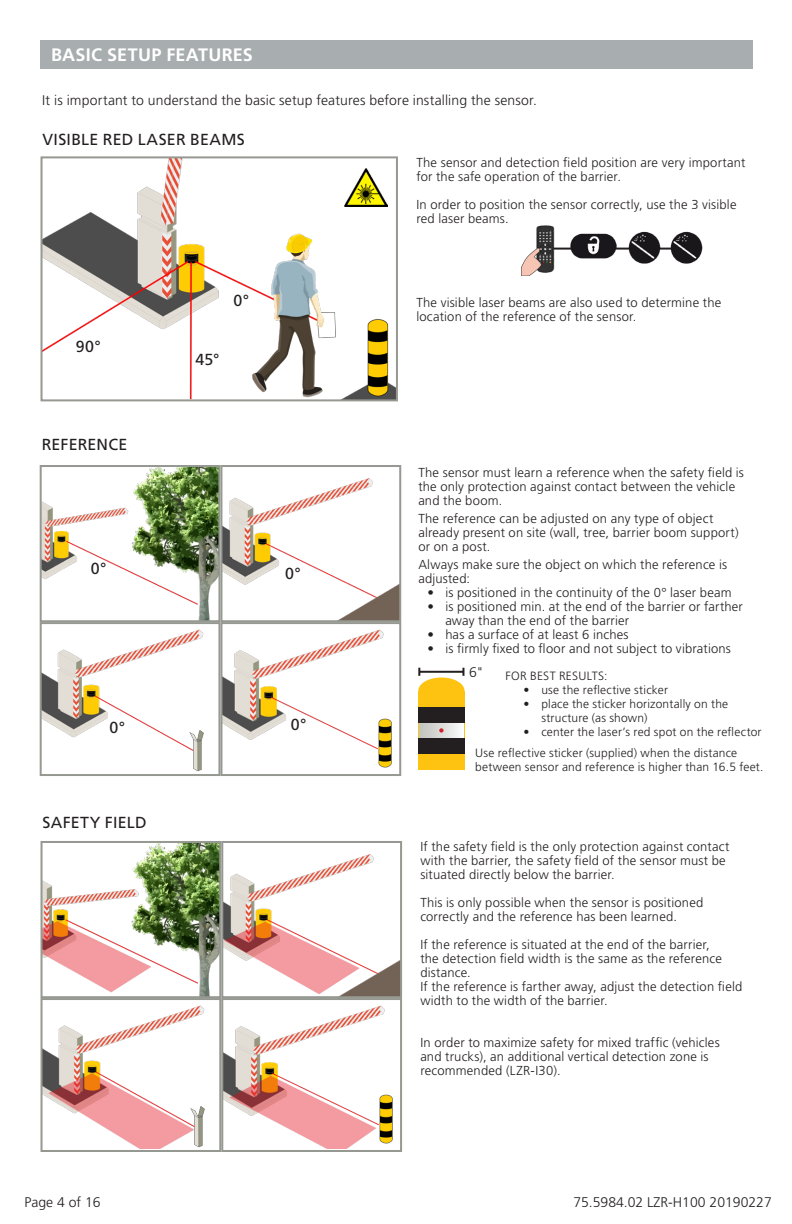
<style>
.page{position:relative;width:792px;height:1224px;background:#fff}
.page>*{position:absolute;margin:0;border:0;box-sizing:border-box;transform-origin:0 0}
.resumé_tech{font:700 18px "Frutiger LT Std";letter-spacing:.015em;color:#fff}
.resumé_tech-2{font:16px "Frutiger LT Std";letter-spacing:.015em;color:#231f20}
.resumé_tech-3{font:300 14px "Frutiger LT Std";letter-spacing:.01em;color:#231f20}
.resumé_tech-4{font:300 13px/14px "Frutiger LT Std";letter-spacing:.015em;color:#231f20}
.resumé_tech-5{font:300 12px/14px "Frutiger LT Std";letter-spacing:.015em;color:#231f20}
</style>
<div class="page">
<img style="left:44px;top:159px;width:351px;height:239px">
<div style="left:41px;top:156px;width:357px;height:245px;border:2px solid #969991"></div>
<img style="left:43px;top:468px;width:174px;height:151px">
<div style="left:40px;top:465px;width:180px;height:157px;border:2px solid #969991"></div>
<img style="left:344px;top:168px;width:44px;height:38px">
<hr style="left:538px;top:248px;width:135px;height:2px;background:#231f20">
<img style="left:522px;top:225px;width:47px;height:50px">
<img style="left:569px;top:234px;width:47px;height:25px">
<img style="left:629px;top:232px;width:32px;height:31px">
<img style="left:670px;top:232px;width:32px;height:31px">
<img style="left:223px;top:478px;width:175px;height:141px">
<div style="left:220px;top:465px;width:181px;height:157px;border:2px solid #969991"></div>
<img style="left:43px;top:629px;width:161px;height:142px">
<div style="left:40px;top:622px;width:180px;height:154px;border:2px solid #969991"></div>
<img style="left:223px;top:629px;width:169px;height:139px">
<div style="left:220px;top:622px;width:181px;height:154px;border:2px solid #969991"></div>
<img style="left:44px;top:844px;width:174px;height:151px">
<div style="left:41px;top:841px;width:180px;height:157px;border:2px solid #969991"></div>
<img style="left:224px;top:854px;width:175px;height:141px">
<div style="left:221px;top:841px;width:181px;height:157px;border:2px solid #969991"></div>
<img style="left:44px;top:1005px;width:161px;height:143px">
<div style="left:41px;top:998px;width:180px;height:154px;border:2px solid #969991"></div>
<img style="left:224px;top:1005px;width:169px;height:144px">
<div style="left:221px;top:998px;width:181px;height:154px;border:2px solid #969991"></div>
<div style="left:40px;top:40px;width:712px;height:28px;background:#a8adb0"></div>
<div style="left:418px;top:707px;width:46px;height:16px;background:#231f20"></div>
<div style="left:418px;top:723px;width:46px;height:15px;background:#c6c8c4"></div>
<div style="left:418px;top:691px;width:46px;height:16px;background:#fec210"></div>
<div style="left:418px;top:754px;width:46px;height:16px;background:#fec210"></div>
<div style="left:418px;top:738px;width:46px;height:16px;background:#231f20"></div>
<svg style="left:418px;top:668px;width:46px;height:23px"></svg>
<svg style="left:429px;top:723px;width:34px;height:15px"></svg>
<svg style="left:439px;top:728px;width:5px;height:5px"></svg>
<p class="resumé_tech" style="left:51px;top:44px;width:203px">BASIC SETUP FEATURES</p>
<p class="resumé_tech-3" style="left:42px;top:93px;width:496px">It is important to understand the basic setup features before installing the sensor.</p>
<p class="resumé_tech-2" style="left:43px;top:130px;width:204px">VISIBLE RED LASER BEAMS</p>
<p class="resumé_tech-2" style="left:76px;top:337px;width:27px">90°</p>
<p class="resumé_tech-2" style="left:42px;top:435px;width:87px">REFERENCE</p>
<p class="resumé_tech-2" style="left:234px;top:291px;width:17px">0°</p>
<p class="resumé_tech-2" style="left:195px;top:350px;width:26px">45°</p>
<p class="resumé_tech-2" style="left:91px;top:559px;width:17px">0°</p>
<p class="resumé_tech-2" style="left:285px;top:564px;width:17px">0°</p>
<p class="resumé_tech-2" style="left:110px;top:718px;width:17px">0°</p>
<p class="resumé_tech-2" style="left:291px;top:715px;width:17px">0°</p>
<p class="resumé_tech-2" style="left:43px;top:813px;width:106px">SAFETY FIELD</p>
<p class="resumé_tech-4" style="left:416px;top:156px;width:331px">The sensor and detection field position are very important for the safe operation of the barrier.</p>
<p class="resumé_tech-4" style="left:416px;top:198px;width:322px">In order to position the sensor correctly, use the 3 visible red laser beams.</p>
<p class="resumé_tech-4" style="left:416px;top:296px;width:306px">The visible laser beams are also used to determine the location of the reference of the sensor.</p>
<p class="resumé_tech-4" style="left:418px;top:465px;width:327px">The sensor must learn a reference when the safety field is the only protection against contact between the vehicle and the boom.</p>
<p class="resumé_tech-4" style="left:418px;top:512px;width:322px">The reference can be adjusted on any type of object already present on site (wall, tree, barrier boom support) or on a post.</p>
<p class="resumé_tech-4" style="left:418px;top:558px;width:310px">Always make sure the object on which the reference is adjusted:</p>
<p class="resumé_tech-4" style="left:427px;top:586px;width:306px">• is positioned in the continuity of the 0° laser beam</p>
<p class="resumé_tech-4" style="left:445px;top:600px;width:299px;text-indent:-18px">• is positioned min. at the end of the barrier or farther away than the end of the barrier</p>
<p class="resumé_tech-4" style="left:427px;top:628px;width:203px">• has a surface of at least 6 inches</p>
<p class="resumé_tech-4" style="left:427px;top:642px;width:305px">• is firmly fixed to floor and not subject to vibrations</p>
<p class="resumé_tech-3" style="left:469px;top:664px;width:16px">6"</p>
<p class="resumé_tech-5" style="left:505px;top:669px;width:104px">FOR BEST RESULTS:</p>
<p class="resumé_tech-5" style="left:523px;top:683px;width:146px">• use the reflective sticker</p>
<p class="resumé_tech-5" style="left:541px;top:697px;width:188px;text-indent:-18px">• place the sticker horizontally on the structure (as shown)</p>
<p class="resumé_tech-5" style="left:523px;top:725px;width:240px">• center the laser’s red spot on the reflector</p>
<p class="resumé_tech-5" style="left:475px;top:746px;width:290px">Use reflective sticker (supplied) when the distance between sensor and reference is higher than 16.5 feet.</p>
<p class="resumé_tech-4" style="left:420px;top:839px;width:311px">If the safety field is the only protection against contact with the barrier, the safety field of the sensor must be situated directly below the barrier.</p>
<p class="resumé_tech-4" style="left:420px;top:895px;width:285px">This is only possible when the sensor is positioned correctly and the reference has been learned.</p>
<p class="resumé_tech-4" style="left:420px;top:937px;width:303px">If the reference is situated at the end of the barrier, the detection field width is the same as the reference distance.</p>
<p class="resumé_tech-4" style="left:420px;top:979px;width:324px">If the reference is farther away, adjust the detection field width to the width of the barrier.</p>
<p class="resumé_tech-4" style="left:420px;top:1035px;width:301px">In order to maximize safety for mixed traffic (vehicles and trucks), an additional vertical detection zone is recommended (LZR-I30).</p>
<p class="resumé_tech-3" style="left:24px;top:1194px;width:78px">Page 4 of 16</p>
<p class="resumé_tech-3" style="left:573px;top:1194px;width:200px">75.5984.02 LZR-H100 20190227</p>
</div>
